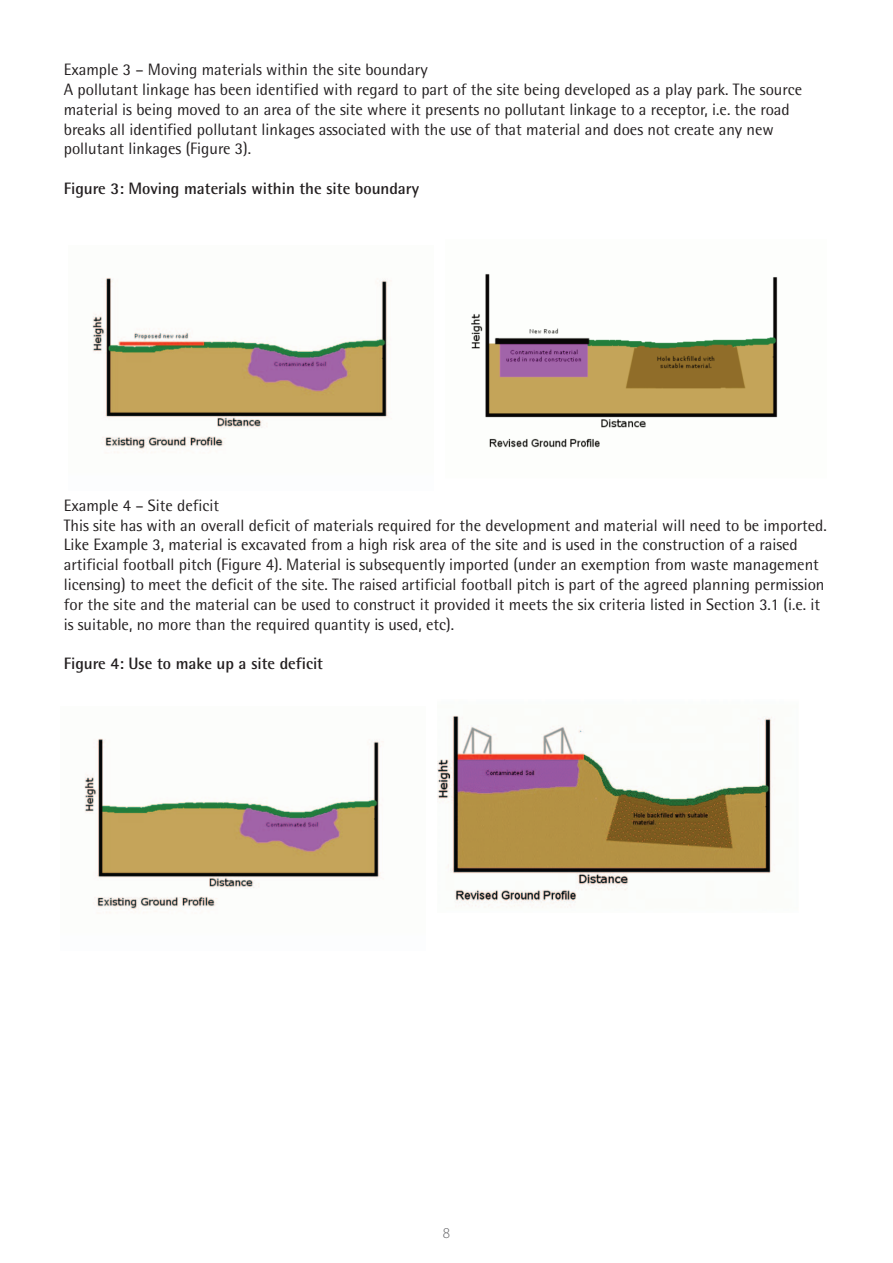
<style>
.page{position:relative;width:893px;height:1263px;background:#fff}
.page>*{position:absolute;margin:0;border:0;box-sizing:border-box;transform-origin:0 0}
.t1{font:16.5px/19.8px "Rotis Semi Sans";color:#231f20}
.t2{font:700 16.5px "Rotis Semi Sans";color:#231f20}
.t3{font:300 15px "Myriad Pro";color:#636366}
</style>
<div class="page">
<img style="left:92px;top:277px;width:300px;height:176px">
<img style="left:471px;top:273px;width:307px;height:175px">
<img style="left:84px;top:738px;width:299px;height:175px">
<img style="left:438px;top:715px;width:335px;height:193px">
<p class="t1" style="left:64px;top:61px;width:740px">Example 3 – Moving materials within the site boundary<br>A pollutant linkage has been identified with regard to part of the site being developed as a play park. The source material is being moved to an area of the site where it presents no pollutant linkage to a receptor, i.e. the road breaks all identified pollutant linkages associated with the use of that material and does not create any new pollutant linkages (Figure 3).</p>
<p class="t2" style="left:64px;top:183px;width:357px">Figure 3: Moving materials within the site boundary</p>
<p class="t1" style="left:64px;top:497px;width:765px">Example 4 – Site deficit<br>This site has with an overall deficit of materials required for the development and material will need to be imported.<br>Like Example 3, material is excavated from a high risk area of the site and is used in the construction of a raised artificial football pitch (Figure 4). Material is subsequently imported (under an exemption from waste management licensing) to meet the deficit of the site. The raised artificial football pitch is part of the agreed planning permission for the site and the material can be used to construct it provided it meets the six criteria listed in Section 3.1 (i.e. it is suitable, no more than the required quantity is used, etc).</p>
<p class="t2" style="left:64px;top:658px;width:261px">Figure 4: Use to make up a site deficit</p>
<p class="t3" style="left:443px;top:1227px;width:9px">8</p>
</div>
